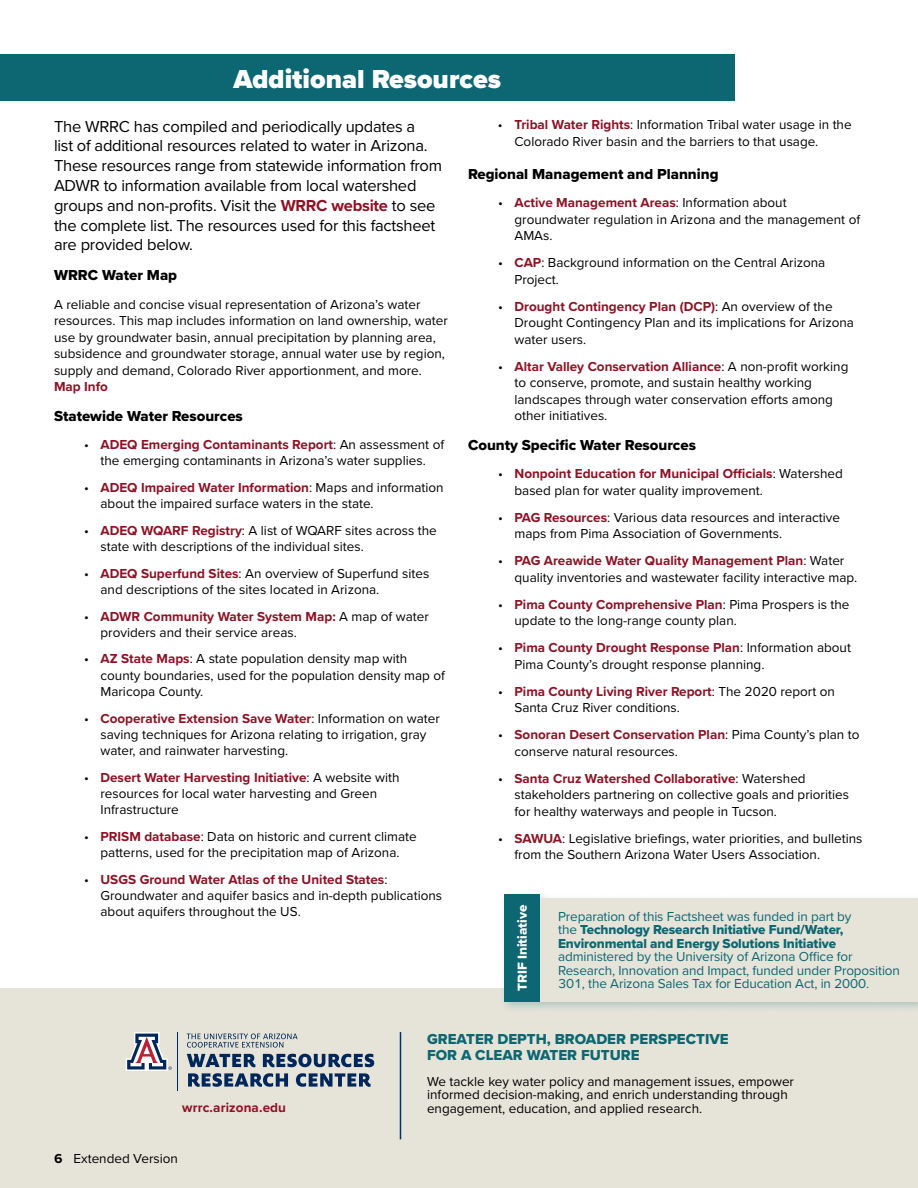
<style>
.page{position:relative;width:918px;height:1188px;background:#fff}
.page>*{position:absolute;margin:0;border:0;box-sizing:border-box;transform-origin:0 0}
.t1{font:900 27px "Proxima Nova";color:#fff}
.t2{font:16.5px/19.8px "Proxima Nova";letter-spacing:-.015em;color:#000}
.t3{font:15px "Proxima Nova Extrabld";color:#000}
.t4{font:15px/16.2px "Proxima Nova Extrabld";color:#0c6772}
.t5{font:13.5px/16.5px "Proxima Nova";color:#000}
.t6{font:13.5px/13.5px "Proxima Nova";letter-spacing:-.01em;color:#0c6772}
.t7{font:13.5px/13.5px "Proxima Nova Extrabld";letter-spacing:-.01em;color:#0c6772}
.t8{font:700 13.5px "Proxima Nova";letter-spacing:.01em;color:#8f1124}
.t9{font:13.5px "Proxima Nova Extrabld";color:#fff}
.s1{font-weight:700;color:#8f1124}
.s2{font-family:"Proxima Nova"}
.s3{font-weight:700}
</style>
<div class="page">
<div style="left:0;top:988px;width:918px;height:200px;background:#e6e3d9"></div>
<div style="left:0;top:54px;width:734px;height:47px;background:#0c6772"></div>
<svg style="left:188px;top:1073px;width:183px;height:14px"></svg>
<svg style="left:187px;top:1054px;width:187px;height:13px"></svg>
<svg style="left:187px;top:1034px;width:111px;height:14px"></svg>
<svg style="left:126px;top:1032px;width:46px;height:39px"></svg>
<hr style="left:177px;top:1032px;width:1px;height:58px;background:#00275b">
<hr style="left:400px;top:1032px;width:1px;height:107px;background:#036">
<div style="left:498px;top:889px;width:420px;height:125px;background:#0c6772;opacity:.25"></div>
<div style="left:504px;top:898px;width:414px;height:104px;background:#e6e3d9"></div>
<div style="left:504px;top:894px;width:36px;height:108px;background:#0c6772"></div>
<h1 class="t1" style="left:233px;top:59px;width:269px">Additional Resources</h1>
<p class="t2" style="left:54px;top:115px;width:390px">The WRRC has compiled and periodically updates a<br>list of additional resources related to water in Arizona.<br>These resources range from statewide information from ADWR to information available from local watershed groups and non-profits. Visit the <span class="s1">WRRC website</span> to see the complete list. The resources used for this factsheet are provided below.</p>
<p class="t3" style="left:54px;top:264px;width:125px">WRRC Water Map</p>
<p class="t5" style="left:54px;top:295px;width:395px">A reliable and concise visual representation of Arizona’s water resources. This map includes information on land ownership, water use by groundwater basin, annual precipitation by planning area, subsidence and groundwater storage, annual water use by region, supply and demand, Colorado River apportionment, and more.</p>
<p class="t8" style="left:54px;top:376px;width:55px">Map Info</p>
<p class="t3" style="left:54px;top:405px;width:190px">Statewide Water Resources</p>
<p class="t5" style="left:84px;top:436px;width:362px;text-align:center">• <span class="s1">ADEQ Emerging Contaminants Report</span>: An assessment of the emerging contaminants in Arizona’s water supplies.</p>
<p class="t5" style="left:100px;top:479px;width:345px;text-indent:-16px">• <span class="s1">ADEQ Impaired Water Information</span>: Maps and information about the impaired surface waters in the state.</p>
<p class="t5" style="left:100px;top:522px;width:338px;text-indent:-16px">• <span class="s1">ADEQ WQARF Registry</span>: A list of WQARF sites across the state with descriptions of the individual sites.</p>
<p class="t5" style="left:100px;top:564px;width:330px;text-indent:-16px">• <span class="s1">ADEQ Superfund Sites</span>: An overview of Superfund sites and descriptions of the sites located in Arizona.</p>
<p class="t5" style="left:100px;top:607px;width:330px;text-indent:-16px">• <span class="s1">ADWR Community Water System Map:</span> A map of water providers and their service areas.</p>
<p class="t5" style="left:100px;top:650px;width:346px;text-indent:-16px">• <span class="s1">AZ State Maps</span>: A state population density map with county boundaries, used for the population density map of<br>Maricopa County.</p>
<p class="t5" style="left:100px;top:709px;width:341px;text-indent:-16px">• <span class="s1">Cooperative Extension Save Water</span>: Information on water saving techniques for Arizona relating to irrigation, gray water, and rainwater harvesting.</p>
<p class="t5" style="left:100px;top:768px;width:301px;text-indent:-16px">• <span class="s1">Desert Water Harvesting Initiative</span>: A website with resources for local water harvesting and Green<br>Infrastructure</p>
<p class="t5" style="left:84px;top:828px;width:334px;text-align:center">• <span class="s1">PRISM database</span>: Data on historic and current climate patterns, used for the precipitation map of Arizona.</p>
<p class="t5" style="left:100px;top:870px;width:343px;text-indent:-16px">• <span class="s1">USGS Ground Water Atlas of the United States</span>:<br>Groundwater and aquifer basics and in-depth publications about aquifers throughout the US.</p>
<p class="t5" style="left:514px;top:116px;width:339px;text-indent:-16px">• <span class="s1">Tribal Water Rights</span>: Information Tribal water usage in the<br>Colorado River basin and the barriers to that usage.</p>
<p class="t3" style="left:468px;top:162px;width:252px">Regional Management and Planning</p>
<p class="t5" style="left:514px;top:194px;width:347px;text-indent:-16px">• <span class="s1">Active Management Areas</span>: Information about groundwater regulation in Arizona and the management of<br>AMAs.</p>
<p class="t5" style="left:514px;top:254px;width:312px;text-indent:-16px">• <span class="s1">CAP</span>: Background information on the Central Arizona<br>Project.</p>
<p class="t5" style="left:514px;top:297px;width:341px;text-indent:-16px">• <span class="s1">Drought Contingency Plan (DCP)</span>: An overview of the<br>Drought Contingency Plan and its implications for Arizona water users.</p>
<p class="t5" style="left:514px;top:357px;width:335px;text-indent:-16px">• <span class="s1">Altar Valley Conservation Alliance</span>: A non-profit working to conserve, promote, and sustain healthy working landscapes through water conservation efforts among other initiatives.</p>
<p class="t3" style="left:468px;top:434px;width:229px">County Specific Water Resources</p>
<p class="t5" style="left:514px;top:465px;width:330px;text-indent:-16px">• <span class="s1">Nonpoint Education for Municipal Officials</span>: Watershed based plan for water quality improvement.</p>
<p class="t5" style="left:514px;top:508px;width:327px;text-indent:-16px">• <span class="s1">PAG Resources</span>: Various data resources and interactive maps from Pima Association of Governments.</p>
<p class="t5" style="left:514px;top:552px;width:344px;text-indent:-16px">• <span class="s1">PAG Areawide Water Quality Management Plan</span>: Water quality inventories and wastewater facility interactive map.</p>
<p class="t5" style="left:514px;top:595px;width:337px;text-indent:-16px">• <span class="s1">Pima County Comprehensive Plan</span>: Pima Prospers is the update to the long-range county plan.</p>
<p class="t5" style="left:514px;top:639px;width:338px;text-indent:-16px">• <span class="s1">Pima County Drought Response Plan</span>: Information about<br>Pima County’s drought response planning.</p>
<p class="t5" style="left:514px;top:682px;width:322px;text-indent:-16px">• <span class="s1">Pima County Living River Report</span>: The 2020 report on<br>Santa Cruz River conditions.</p>
<p class="t5" style="left:514px;top:726px;width:347px;text-indent:-16px">• <span class="s1">Sonoran Desert Conservation Plan</span>: Pima County’s plan to conserve natural resources.</p>
<p class="t5" style="left:514px;top:769px;width:336px;text-indent:-16px">• <span class="s1">Santa Cruz Watershed Collaborative</span>: Watershed stakeholders partnering on collective goals and priorities for healthy waterways and people in Tucson.</p>
<p class="t5" style="left:514px;top:829px;width:350px;text-indent:-16px">• <span class="s1">SAWUA</span>: Legislative briefings, water priorities, and bulletins from the Southern Arizona Water Users Association.</p>
<p class="t9" style="left:512px;top:991px;width:88px;rotate:-90deg">TRIF Initiative</p>
<p class="t6" style="left:558px;top:909px;width:295px">Preparation of this Factsheet was funded in part by</p>
<p class="t7" style="left:558px;top:923px;width:287px"><span class="s2">the</span> Technology Research Initiative Fund/Water,<br>Environmental and Energy Solutions Initiative</p>
<p class="t6" style="left:558px;top:950px;width:343px">administered by the University of Arizona Office for<br>Research, Innovation and Impact, funded under Proposition</p>
<p class="t6" style="left:558px;top:977px;width:312px">301, the Arizona Sales Tax for Education Act, in 2000.</p>
<p class="t8" style="left:182px;top:1098px;width:105px">wrrc.arizona.edu</p>
<p class="t5" style="left:54px;top:1149px;width:125px"><span class="s3">6</span> Extended Version</p>
<p class="t4" style="left:427px;top:1031px;width:303px">GREATER DEPTH, BROADER PERSPECTIVE<br>FOR A CLEAR WATER FUTURE</p>
<p class="t5" style="left:427px;top:1074px;width:369px;line-height:13.5px">We tackle key water policy and management issues, empower informed decision-making, and enrich understanding through engagement, education, and applied research.</p>
</div>
